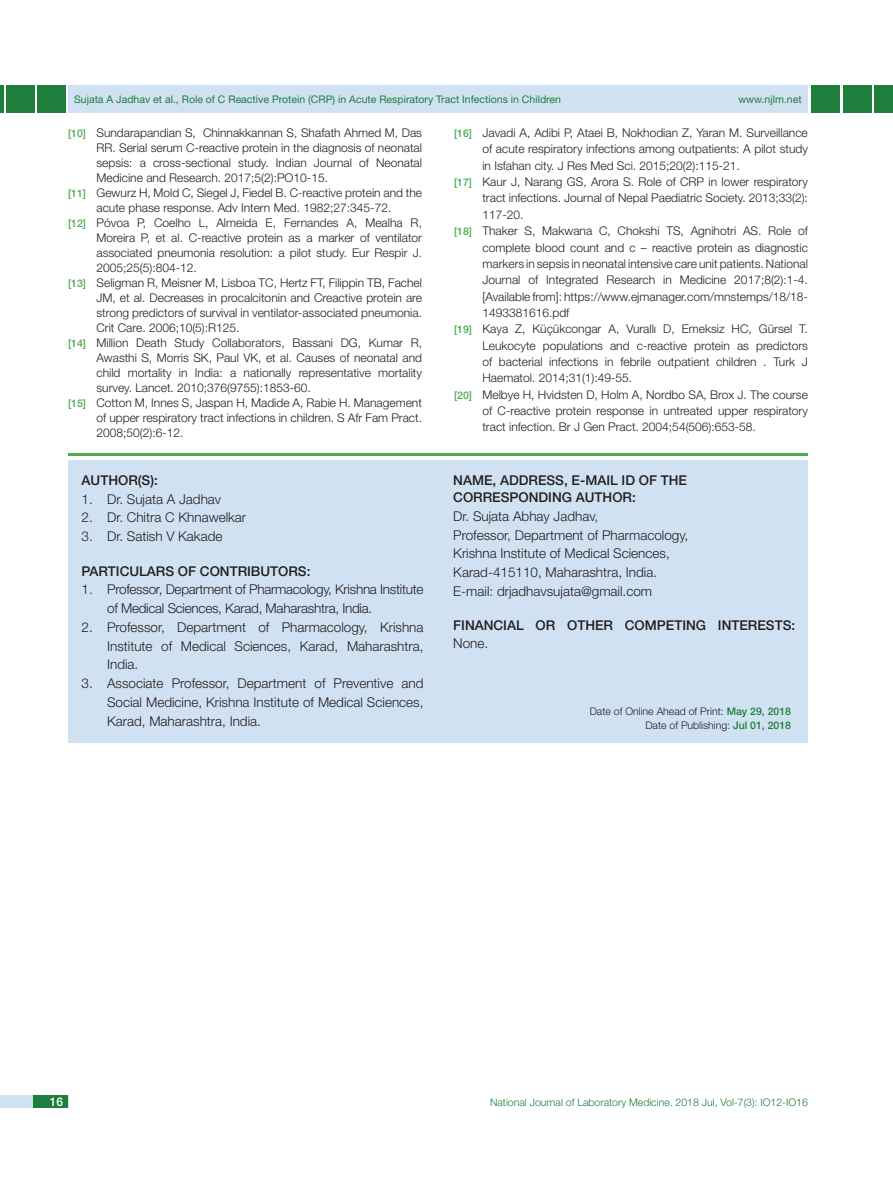
<style>
.page{position:relative;width:893px;height:1191px;background:#fff}
.page>*{position:absolute;margin:0;border:0;box-sizing:border-box;transform-origin:0 0}
.t1{font:300 13.5px/18.8px "Helvetica Neue";color:#231f20;text-align:justify}
.t2{font:500 13.5px "Helvetica Neue";color:#231f20}
.t3{font:300 13.5px/18.8px "Helvetica Neue";letter-spacing:-.02em;color:#231f20}
.Refrence{font:300 12px/15px "Helvetica Neue";color:#231f20;text-align:justify}
.t4{font:500 12px "Helvetica Neue";color:#fff}
.t5{font:10.5px "Helvetica Neue";color:#1e7f3c}
.t6{font:300 10.5px "Helvetica Neue";color:#1e7f3c}
.t7{font:300 10.5px "Helvetica Neue";color:#231f20}
.s1{font-weight:500;font-size:10.5px;color:#4caa4f}
.s2{font-weight:500;color:#1e7f3c}
</style>
<div class="page">
<hr style="left:0;top:85px;width:4px;height:28px;background:#1e7f3c">
<div style="left:6px;top:85px;width:29px;height:28px;background:#1e7f3c"></div>
<div style="left:68px;top:85px;width:740px;height:28px;background:#d0e2f1"></div>
<div style="left:875px;top:85px;width:18px;height:28px;background:#1e7f3c"></div>
<div style="left:843px;top:85px;width:29px;height:28px;background:#1e7f3c"></div>
<div style="left:0;top:1095px;width:68px;height:13px;background:#d0e2f1"></div>
<div style="left:33px;top:1095px;width:35px;height:13px;background:#1e7f3c"></div>
<div style="left:811px;top:85px;width:29px;height:28px;background:#1e7f3c"></div>
<div style="left:37px;top:85px;width:29px;height:28px;background:#1e7f3c"></div>
<div style="left:68px;top:460px;width:740px;height:283px;background:#d0e2f1"></div>
<hr style="left:68px;top:453px;width:740px;height:3px;background:#4caa4f">
<p class="t5" style="left:74px;top:93px;width:488px">Sujata A Jadhav et al., Role of C Reactive Protein (CRP) in Acute Respiratory Tract Infections in Children</p>
<p class="t5" style="left:738px;top:93px;width:65px">www.njlm.net</p>
<p class="Refrence" style="left:97px;top:125px;width:327px;text-indent:-28px"><span class="s1">[10]</span> Sundarapandian S, Chinnakkannan S, Shafath Ahmed M, Das RR. Serial serum C-reactive protein in the diagnosis of neonatal sepsis: a cross-sectional study. Indian Journal of Neonatal Medicine and Research. 2017;5(2):PO10-15.</p>
<p class="Refrence" style="left:68px;top:185px;width:355px;text-align:center"><span class="s1">[11]</span> Gewurz H, Mold C, Siegel J, Fiedel B. C-reactive protein and the acute phase response. Adv Intern Med. 1982;27:345-72.</p>
<p class="Refrence" style="left:97px;top:215px;width:327px;text-indent:-28px"><span class="s1">[12]</span> Póvoa P, Coelho L, Almeida E, Fernandes A, Mealha R, Moreira P, et al. C-reactive protein as a marker of ventilator associated pneumonia resolution: a pilot study. Eur Respir J.<br>2005;25(5):804-12.</p>
<p class="Refrence" style="left:97px;top:275px;width:327px;text-indent:-28px"><span class="s1">[13]</span> Seligman R, Meisner M, Lisboa TC, Hertz FT, Filippin TB, Fachel JM, et al. Decreases in procalcitonin and Creactive protein are strong predictors of survival in ventilator-associated pneumonia.<br>Crit Care. 2006;10(5):R125.</p>
<p class="Refrence" style="left:97px;top:335px;width:327px;text-indent:-28px"><span class="s1">[14]</span> Million Death Study Collaborators, Bassani DG, Kumar R, Awasthi S, Morris SK, Paul VK, et al. Causes of neonatal and child mortality in India: a nationally representative mortality survey. Lancet. 2010;376(9755):1853-60.</p>
<p class="Refrence" style="left:97px;top:395px;width:327px;text-indent:-28px"><span class="s1">[15]</span> Cotton M, Innes S, Jaspan H, Madide A, Rabie H. Management of upper respiratory tract infections in children. S Afr Fam Pract.<br>2008;50(2):6-12.</p>
<p class="t2" style="left:82px;top:472px;width:10px">AUTH</p>
<p class="t2" style="left:118px;top:472px;width:41px">OR(S):</p>
<p class="t1" style="left:82px;top:489px;width:141px">1. Dr. Sujata A Jadhav</p>
<p class="t1" style="left:82px;top:508px;width:166px">2. Dr. Chitra C Khnawelkar</p>
<p class="t1" style="left:82px;top:526px;width:142px">3. Dr. Satish V Kakade</p>
<p class="t2" style="left:82px;top:563px;width:17px">PARTI</p>
<p class="t2" style="left:120px;top:563px;width:20px">CULAR</p>
<p class="t2" style="left:165px;top:563px;width:63px">S OF CONTRI</p>
<p class="t2" style="left:251px;top:563px;width:61px">BUTORS:</p>
<p class="t3" style="left:107px;top:580px;width:318px;text-indent:-25px">1. Professor, Department of Pharmacology, Krishna Institute of Medical Sciences, Karad, Maharashtra, India.</p>
<p class="t1" style="left:107px;top:617px;width:318px;text-indent:-25px">2. Professor, Department of Pharmacology, Krishna Institute of Medical Sciences, Karad, Maharashtra, India.</p>
<p class="t1" style="left:107px;top:673px;width:318px;text-indent:-25px">3. Associate Professor, Department of Preventive and Social Medicine, Krishna Institute of Medical Sciences, Karad, Maharashtra, India.</p>
<p class="Refrence" style="left:482px;top:124px;width:327px;line-height:16.4px;text-indent:-28px"><span class="s1">[16]</span> Javadi A, Adibi P, Ataei B, Nokhodian Z, Yaran M. Surveillance of acute respiratory infections among outpatients: A pilot study in Isfahan city. J Res Med Sci. 2015;20(2):115-21.</p>
<p class="Refrence" style="left:482px;top:173px;width:327px;line-height:16.4px;text-indent:-28px"><span class="s1">[17]</span> Kaur J, Narang GS, Arora S. Role of CRP in lower respiratory tract infections. Journal of Nepal Paediatric Society. 2013;33(2):<br>117-20.</p>
<p class="Refrence" style="left:482px;top:222px;width:327px;line-height:16.4px;text-indent:-28px"><span class="s1">[18]</span> Thaker S, Makwana C, Chokshi TS, Agnihotri AS. Role of complete blood count and c – reactive protein as diagnostic markers in sepsis in neonatal intensive care unit patients. National Journal of Integrated Research in Medicine 2017;8(2):1-4. [Available from]: https://www.ejmanager.com/mnstemps/18/18- 1493381616.pdf</p>
<p class="Refrence" style="left:482px;top:320px;width:327px;line-height:16.4px;text-indent:-28px"><span class="s1">[19]</span> Kaya Z, Küçükcongar A, Vurallı D, Emeksiz HC, Gürsel T.<br>Leukocyte populations and c-reactive protein as predictors of bacterial infections in febrile outpatient children . Turk J Haematol. 2014;31(1):49-55.</p>
<p class="Refrence" style="left:482px;top:386px;width:327px;line-height:16.4px;text-indent:-28px"><span class="s1">[20]</span> Melbye H, Hvidsten D, Holm A, Nordbo SA, Brox J. The course of C-reactive protein response in untreated upper respiratory tract infection. Br J Gen Pract. 2004;54(506):653-58.</p>
<p class="t2" style="left:453px;top:472px;width:57px">NAME, ADDRE</p>
<p class="t2" style="left:547px;top:472px;width:59px">SS, E-MAIL</p>
<p class="t2" style="left:622px;top:472px;width:49px">ID OF THE</p>
<p class="t2" style="left:453px;top:489px;width:30px">CORRE</p>
<p class="t2" style="left:501px;top:489px;width:37px">SPONDIN</p>
<p class="t2" style="left:562px;top:489px;width:24px">G AUTH</p>
<p class="t2" style="left:612px;top:489px;width:25px">OR:</p>
<p class="t1" style="left:453px;top:506px;width:147px">Dr. Sujata Abhay Jadhav,</p>
<p class="t1" style="left:453px;top:525px;width:236px">Professor, Department of Pharmacology,</p>
<p class="t1" style="left:453px;top:544px;width:218px">Krishna Institute of Medical Sciences,</p>
<p class="t1" style="left:453px;top:562px;width:205px">Karad-415110, Maharashtra, India.</p>
<p class="t1" style="left:453px;top:581px;width:200px">E-mail: drjadhavsujata@gmail.com</p>
<p class="t2" style="left:453px;top:617px;width:134px">FINANCIAL OR OTHER</p>
<p class="t2" style="left:625px;top:617px;width:50px">COMPETIN</p>
<p class="t2" style="left:696px;top:617px;width:31px">G INTERE</p>
<p class="t2" style="left:766px;top:617px;width:31px">STS:</p>
<p class="t1" style="left:453px;top:633px;width:37px">None.</p>
<p class="t7" style="left:590px;top:705px;width:203px">Date of Online Ahead of Print: <span class="s2">MAY 29, 2018</span></p>
<p class="t7" style="left:645px;top:718px;width:147px">Date of Publishing: <span class="s2">JUL 01, 2018</span></p>
<p class="t4" style="left:50px;top:1094px;width:15px">16</p>
<p class="t6" style="left:490px;top:1096px;width:319px">National Journal of Laboratory Medicine. 2018 Jul, Vol-7(3): IO12-IO16</p>
</div>
